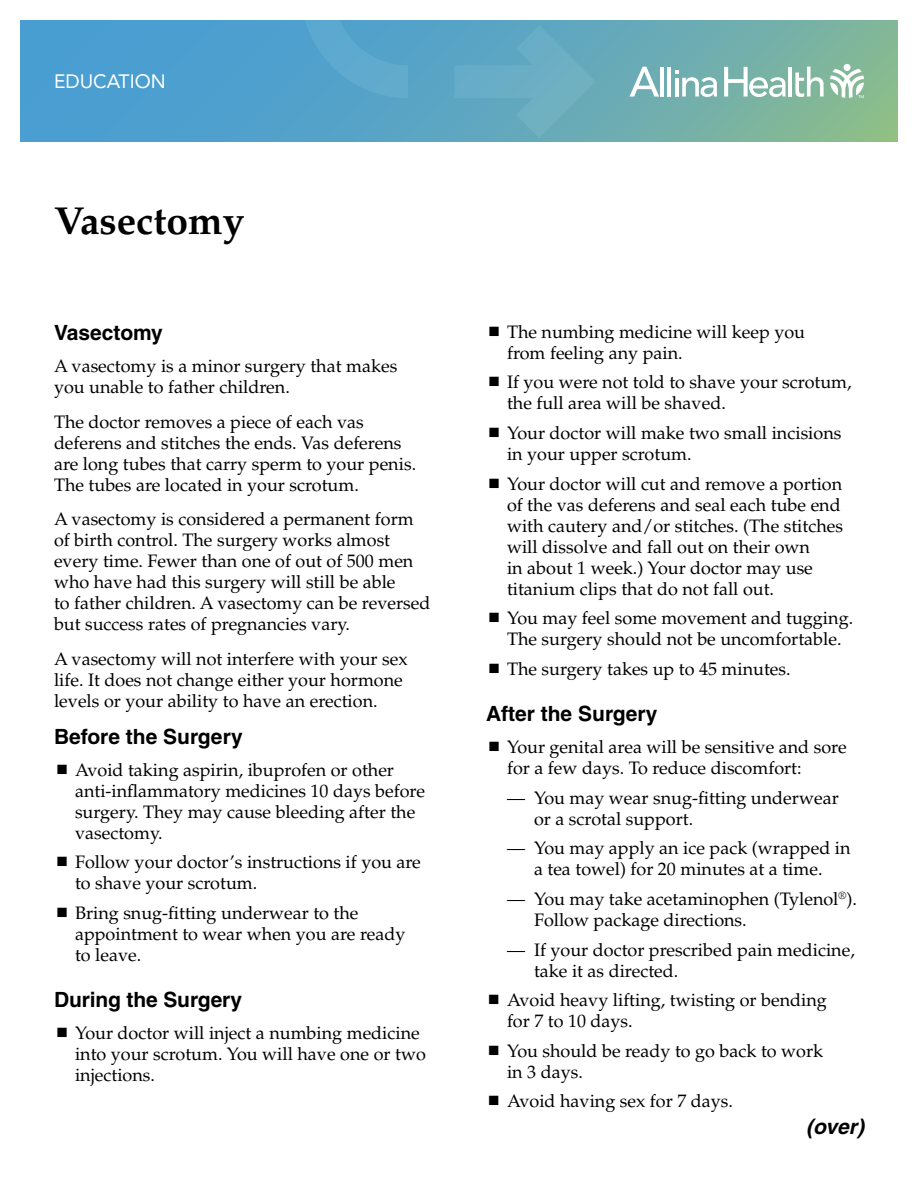
<style>
.page{position:relative;width:918px;height:1188px;background:#fff}
.page>*{position:absolute;margin:0;border:0;box-sizing:border-box;transform-origin:0 0}
.t1{font:700 39px "Palatino";color:#000}
.t2{font:700 21px "Helvetica";color:#000}
.t3{font:italic 700 21px "Helvetica";color:#000}
.t4{font:19.2px "Avenir LT Std";color:#fff}
.t5{font:18px/21px "Palatino";color:#000}
</style>
<div class="page">
<svg style="left:20px;top:20px;width:878px;height:122px;background:#5fa7bc"></svg>
<svg style="left:830px;top:69px;width:34px;height:29px"></svg>
<div style="left:844px;top:64px;width:7px;height:7px;background:#fff;border-radius:50%"></div>
<hr style="left:660px;top:67px;width:4px;height:30px;background:#fff">
<hr style="left:667px;top:67px;width:4px;height:30px;background:#fff">
<hr style="left:789px;top:67px;width:3px;height:30px;background:#fff">
<svg style="left:795px;top:67px;width:29px;height:30px"></svg>
<svg style="left:675px;top:71px;width:42px;height:26px"></svg>
<svg style="left:629px;top:67px;width:30px;height:30px"></svg>
<svg style="left:724px;top:67px;width:62px;height:30px"></svg>
<svg style="left:454px;top:25px;width:142px;height:113px;background:#65aac1"></svg>
<svg style="left:301px;top:20px;width:127px;height:78px;background:#57a4cb"></svg>
<p class="t4" style="left:54px;top:70px;width:113px">EDUCATION</p>
<h1 class="t1" style="left:54px;top:198px;width:192px">Vasectomy</h1>
<p class="t2" style="left:54px;top:320px;width:110px">Vasectomy</p>
<p class="t5" style="left:54px;top:356px;width:345px">A vasectomy is a minor surgery that makes you unable to father children.</p>
<p class="t5" style="left:54px;top:411px;width:364px">The doctor removes a piece of each vas deferens and stitches the ends. Vas deferens are long tubes that carry sperm to your penis.<br>The tubes are located in your scrotum.</p>
<p class="t5" style="left:54px;top:509px;width:378px">A vasectomy is considered a permanent form of birth control. The surgery works almost every time. Fewer than one of out of 500 men who have had this surgery will still be able<br>to father children. A vasectomy can be reversed but success rates of pregnancies vary.</p>
<p class="t5" style="left:54px;top:648px;width:355px">A vasectomy will not interfere with your sex life. It does not change either your hormone levels or your ability to have an erection.</p>
<p class="t2" style="left:54px;top:724px;width:190px">Before the Surgery</p>
<p class="t5" style="left:75px;top:760px;width:351px">Avoid taking aspirin, ibuprofen or other anti-inflammatory medicines 10 days before surgery. They may cause bleeding after the vasectomy.</p>
<p class="t5" style="left:75px;top:852px;width:347px">Follow your doctor’s instructions if you are to shave your scrotum.</p>
<p class="t5" style="left:75px;top:903px;width:332px">Bring snug-fitting underwear to the appointment to wear when you are ready to leave.</p>
<p class="t2" style="left:54px;top:987px;width:190px">During the Surgery</p>
<p class="t5" style="left:75px;top:1023px;width:352px">Your doctor will inject a numbing medicine into your scrotum. You will have one or two injections.</p>
<p class="t5" style="left:507px;top:322px;width:300px">The numbing medicine will keep you from feeling any pain.</p>
<p class="t5" style="left:507px;top:372px;width:346px">If you were not told to shave your scrotum, the full area will be shaved.</p>
<p class="t5" style="left:507px;top:423px;width:336px">Your doctor will make two small incisions in your upper scrotum.</p>
<p class="t5" style="left:507px;top:473px;width:338px">Your doctor will cut and remove a portion of the vas deferens and seal each tube end with cautery and/or stitches. (The stitches will dissolve and fall out on their own<br>in about 1 week.) Your doctor may use titanium clips that do not fall out.</p>
<p class="t5" style="left:507px;top:608px;width:348px">You may feel some movement and tugging.<br>The surgery should not be uncomfortable.</p>
<p class="t5" style="left:507px;top:659px;width:285px">The surgery takes up to 45 minutes.</p>
<p class="t2" style="left:486px;top:701px;width:173px">After the Surgery</p>
<p class="t5" style="left:507px;top:737px;width:341px">Your genital area will be sensitive and sore for a few days. To reduce discomfort:</p>
<p class="t5" style="left:534px;top:787px;width:306px;text-indent:-27px">— You may wear snug-fitting underwear or a scrotal support.</p>
<p class="t5" style="left:507px;top:838px;width:345px;text-align:center">— You may apply an ice pack (wrapped in a tea towel) for 20 minutes at a time.</p>
<p class="t5" style="left:534px;top:889px;width:324px;text-indent:-27px">— You may take acetaminophen (Tylenol<sup>®</sup>).<br>Follow package directions.</p>
<p class="t5" style="left:534px;top:939px;width:322px;text-indent:-27px">— If your doctor prescribed pain medicine, take it as directed.</p>
<p class="t5" style="left:507px;top:990px;width:321px">Avoid heavy lifting, twisting or bending for 7 to 10 days.</p>
<p class="t5" style="left:507px;top:1041px;width:318px">You should be ready to go back to work in 3 days.</p>
<p class="t5" style="left:507px;top:1091px;width:228px">Avoid having sex for 7 days.</p>
<p class="t3" style="left:806px;top:1114px;width:59px">(over)</p>
</div>
